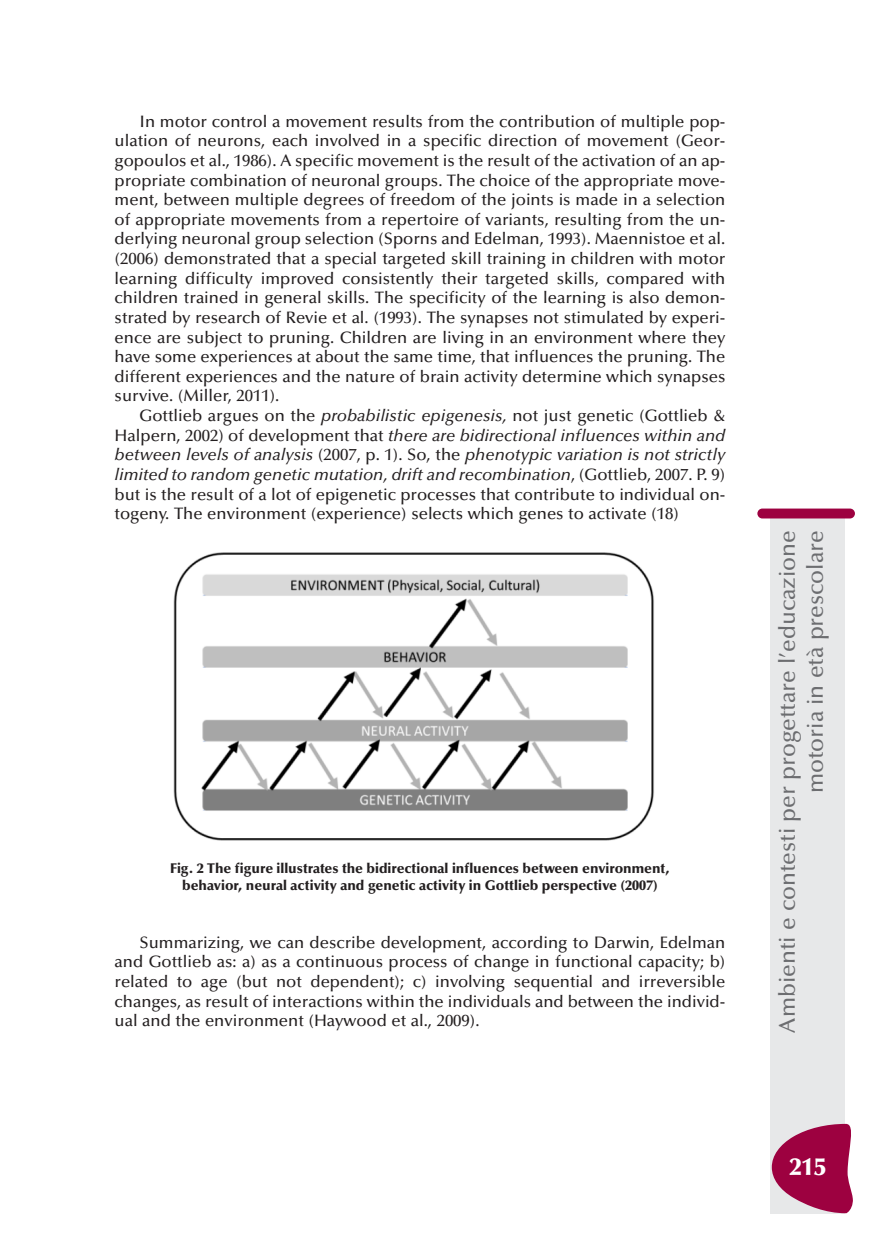
<style>
.page{position:relative;width:869px;height:1241px;background:#fff}
.page>*{position:absolute;margin:0;border:0;box-sizing:border-box;transform-origin:0 0}
.t1{font:900 24.5px "Optima";color:#fff}
.t2{font:500 22.75px/28px "Optima";color:#6c6d70;text-align:right}
.t3{font:500 16.62px/19.6px "Optima";color:#231f20;text-align:justify}
.t4{font:900 14px/17px "Optima";color:#231f20;text-align:center}
.s1{font-style:italic}
</style>
<div class="page">
<img style="left:173px;top:552px;width:481px;height:289px">
<div style="left:770px;top:516px;width:74px;height:697px;background:#e7e8e9"></div>
<div style="left:757px;top:508px;width:97px;height:10px;background:#9d0140;border-radius:5px"></div>
<svg style="left:771px;top:1123px;width:82px;height:89px"></svg>
<p class="t3" style="left:115px;top:113px;width:612px;text-indent:25px">In motor control a movement results from the contribution of multiple pop&shy;ulation of neurons, each involved in a specific direction of movement (Geor&shy;gopoulos et al., 1986). A specific movement is the result of the activation of an ap&shy;propriate combination of neuronal groups. The choice of the appropriate move&shy;ment, between multiple degrees of freedom of the joints is made in a selection of appropriate movements from a repertoire of variants, resulting from the un&shy;derlying neuronal group selection (Sporns and Edelman, 1993). Maennistoe et al. (2006) demonstrated that a special targeted skill training in children with motor learning difficulty improved consistently their targeted skills, compared with children trained in general skills. The specificity of the learning is also demon&shy;strated by research of Revie et al. (1993). The synapses not stimulated by experi&shy;ence are subject to pruning. Children are living in an environment where they have some experiences at about the same time, that influences the pruning. The different experiences and the nature of brain activity determine which synapses survive. (Miller, 2011).</p>
<p class="t3" style="left:115px;top:407px;width:612px;text-indent:25px">Gottlieb argues on the <span class="s1">probabilistic epigenesis,</span> not just genetic (Gottlieb &amp; Halpern, 2002) of development that <span class="s1">there are bidirectional influences within and between levels of analysis</span> (2007, p. 1). So, the <span class="s1">phenotypic variation is not strictly limited to random genetic mutation, drift and recombination</span>, (Gottlieb, 2007. P. 9) but is the result of a lot of epigenetic processes that contribute to individual on&shy;togeny. The environment (experience) selects which genes to activate (18)</p>
<p class="t4" style="left:170px;top:860px;width:501px">Fig. 2 The figure illustrates the bidirectional influences between environment, behavior, neural activity and genetic activity in Gottlieb perspective (2007)</p>
<p class="t3" style="left:114px;top:933px;width:612px;text-indent:25px">Summarizing, we can describe development, according to Darwin, Edelman and Gottlieb as: a) as a continuous process of change in functional capacity; b) related to age (but not dependent); c) involving sequential and irreversible changes, as result of interactions within the individuals and between the individ&shy;ual and the environment (Haywood et al., 2009).</p>
<h2 class="t2" style="left:775px;top:1032px;width:503px;rotate:-90deg">Ambienti e contesti per progettare l’educazione motoria in età prescolare</h2>
<h1 class="t1" style="left:789px;top:1156px;width:38px">215</h1>
</div>
